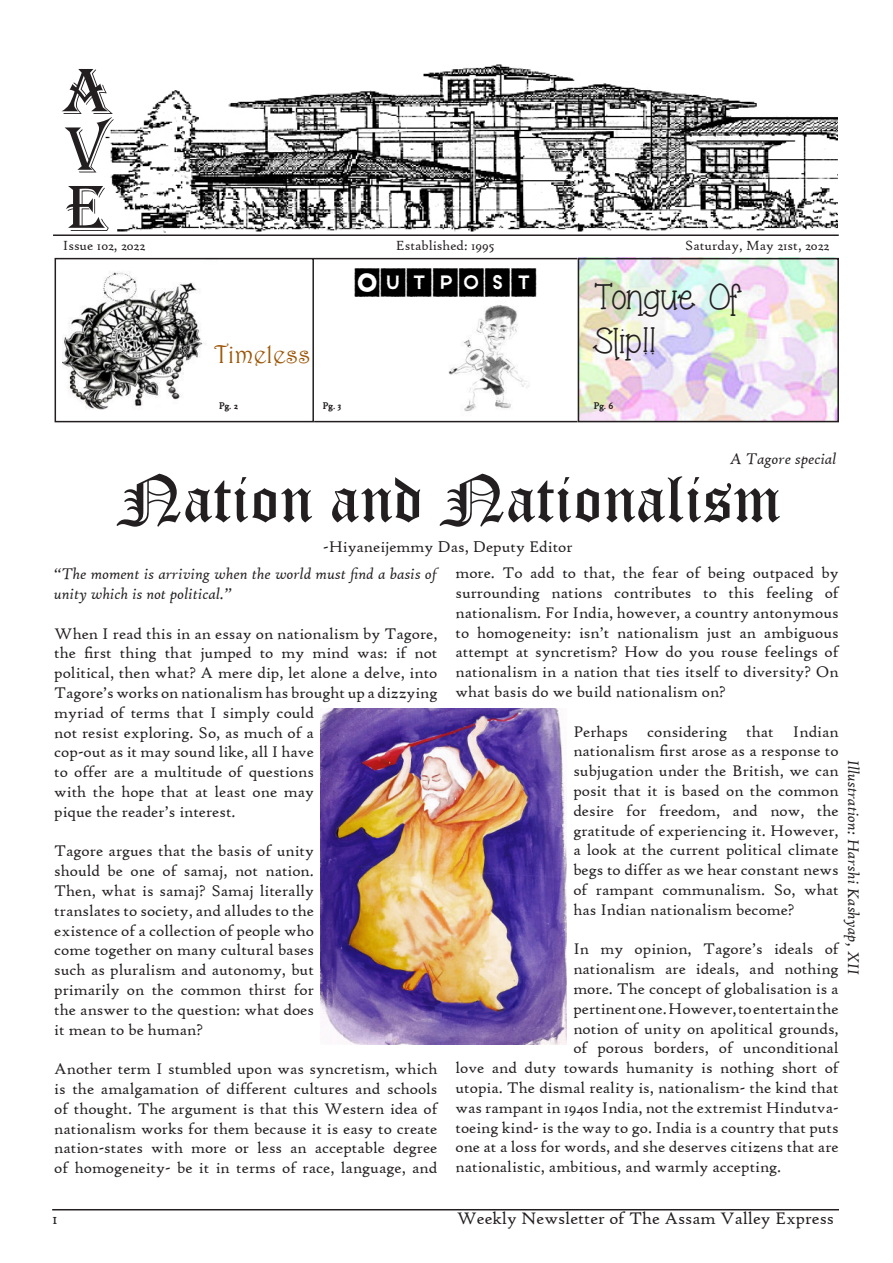
<style>
.page{position:relative;width:893px;height:1263px;background:#fff}
.page>*{position:absolute;margin:0;border:0;box-sizing:border-box;transform-origin:0 0}
.t1{font:67.5px "Algerian";color:#231f20}
.t2{font:66px "Old English Text";color:#231f20}
.t3{font:36px/43.2px "Grandma's Garden";color:#231f20}
.t4{font:28.5px "Joe Jack";color:#000}
.t5{font:25.5px "Harrington";color:#9c5506}
.t6{font:18px "High Tower Text";color:#231f20}
.t7{font:16.5px/19.8px "High Tower Text";color:#231f20;text-align:justify}
.t8{font:italic 16.5px/19.8px "High Tower Text";color:#231f20}
.t9{font:14.25px "High Tower Text";color:#231f20}
.t10{font:700 10.5px "High Tower Text";color:#231f20}
</style>
<div class="page">
<img style="left:581px;top:261px;width:255px;height:158px">
<img style="left:105px;top:64px;width:732px;height:168px">
<hr style="left:53px;top:234px;width:786px;height:2px;background:#231f20">
<div style="left:55px;top:237px;width:102px;height:17px;border:2px solid #fff;border-radius:8px"></div>
<div style="left:387px;top:237px;width:118px;height:20px;border:2px solid #fff;border-radius:9px"></div>
<img style="left:62px;top:271px;width:144px;height:139px">
<div style="left:55px;top:258px;width:259px;height:164px;border:2px solid #231f20"></div>
<hr style="left:314px;top:258px;width:263px;height:1px;background:#231f20">
<hr style="left:314px;top:421px;width:263px;height:1px;background:#231f20">
<div style="left:578px;top:258px;width:261px;height:164px;border:2px solid #231f20"></div>
<hr style="left:52px;top:1209px;width:787px;height:1px;background:#231f20">
<img style="left:321px;top:708px;width:246px;height:336px">
<img style="left:448px;top:305px;width:81px;height:107px">
<p class="t1" style="left:62px;top:54px;width:53px">A</p>
<p class="t1" style="left:66px;top:113px;width:43px">V</p>
<p class="t1" style="left:66px;top:171px;width:43px">E</p>
<p class="t9" style="left:63px;top:237px;width:84px">Issue 102, 2022</p>
<p class="t5" style="left:214px;top:339px;width:98px">Timeless</p>
<p class="t10" style="left:219px;top:400px;width:20px">Pg. 2</p>
<p class="t10" style="left:322px;top:400px;width:20px">Pg. 3</p>
<p class="t9" style="left:396px;top:237px;width:100px">Established: 1995</p>
<p class="t9" style="left:685px;top:237px;width:146px">Saturday, May 21st, 2022</p>
<p class="t4" style="left:355px;top:268px;width:184px">OUTPOST</p>
<p class="t3" style="left:593px;top:273px;width:150px">Tongue Of<br>Slip!!</p>
<p class="t10" style="left:593px;top:400px;width:21px">Pg. 6</p>
<p class="t8" style="left:730px;top:448px;width:108px">A Tagore special</p>
<p class="t2" style="left:117px;top:456px;width:666px">Nation and Nationalism</p>
<p class="t7" style="left:323px;top:537px;width:251px">-Hiyaneijemmy Das, Deputy Editor</p>
<p class="t8" style="left:54px;top:564px;width:385px">“The moment is arriving when the world must find a basis of unity which is not political.”</p>
<p class="t7" style="left:54px;top:623px;width:385px;text-align:left">When I read this in an essay on nationalism by Tagore, the first thing that jumped to my mind was: if not political, then what? A mere dip, let alone a delve, into Tagore’s works on nationalism has brought up a dizzying myriad of terms that I simply could<br>not resist exploring. So, as much of a<br>cop-out as it may sound like, all I have<br>to offer are a multitude of questions<br>with the hope that at least one may<br>pique the reader’s interest.</p>
<p class="t7" style="left:54px;top:841px;width:261px">Tagore argues that the basis of unity should be one of samaj, not nation.<br>Then, what is samaj? Samaj literally translates to society, and alludes to the existence of a collection of people who come together on many cultural bases such as pluralism and autonomy, but primarily on the common thirst for the answer to the question: what does it mean to be human?</p>
<p class="t7" style="left:54px;top:1059px;width:385px">Another term I stumbled upon was syncretism, which is the amalgamation of different cultures and schools of thought. The argument is that this Western idea of nationalism works for them because it is easy to create nation-states with more or less an acceptable degree of homogeneity- be it in terms of race, language, and</p>
<p class="t7" style="left:455px;top:563px;width:385px">more. To add to that, the fear of being outpaced by surrounding nations contributes to this feeling of nationalism. For India, however, a country antonymous to homogeneity: isn’t nationalism just an ambiguous attempt at syncretism? How do you rouse feelings of nationalism in a nation that ties itself to diversity? On what basis do we build nationalism on?</p>
<p class="t7" style="left:573px;top:721px;width:267px">Perhaps considering that Indian nationalism first arose as a response to subjugation under the British, we can posit that it is based on the common desire for freedom, and now, the gratitude of experiencing it. However, a look at the current political climate begs to differ as we hear constant news of rampant communalism. So, what has Indian nationalism become?</p>
<p class="t7" style="left:573px;top:939px;width:267px">In my opinion, Tagore’s ideals of</p>
<p class="t7" style="left:573px;top:959px;width:267px">nationalism are ideals, and nothing</p>
<p class="t7" style="left:573px;top:979px;width:267px">more. The concept of globalisation is a</p>
<p class="t7" style="left:573px;top:999px;width:267px">pertinent one. However, to entertain the</p>
<p class="t7" style="left:573px;top:1018px;width:267px">notion of unity on apolitical grounds,</p>
<p class="t7" style="left:573px;top:1038px;width:267px">of porous borders, of unconditional</p>
<p class="t7" style="left:455px;top:1058px;width:385px">love and duty towards humanity is nothing short of</p>
<p class="t7" style="left:455px;top:1078px;width:385px">utopia. The dismal reality is, nationalism- the kind that</p>
<p class="t7" style="left:455px;top:1098px;width:385px">was rampant in 1940s India, not the extremist Hindutva-</p>
<p class="t7" style="left:455px;top:1117px;width:385px">toeing kind- is the way to go. India is a country that puts</p>
<p class="t7" style="left:455px;top:1137px;width:385px">one at a loss for words, and she deserves citizens that are</p>
<p class="t7" style="left:455px;top:1157px;width:327px">nationalistic, ambitious, and warmly accepting.</p>
<p class="t8" style="left:863px;top:760px;width:216px;rotate:90deg">Illustration: Harshi Kashyap, XII</p>
<p class="t6" style="left:52px;top:1207px;width:7px">1</p>
<p class="t6" style="left:457px;top:1207px;width:379px">Weekly Newsletter of The Assam Valley Express</p>
</div>
